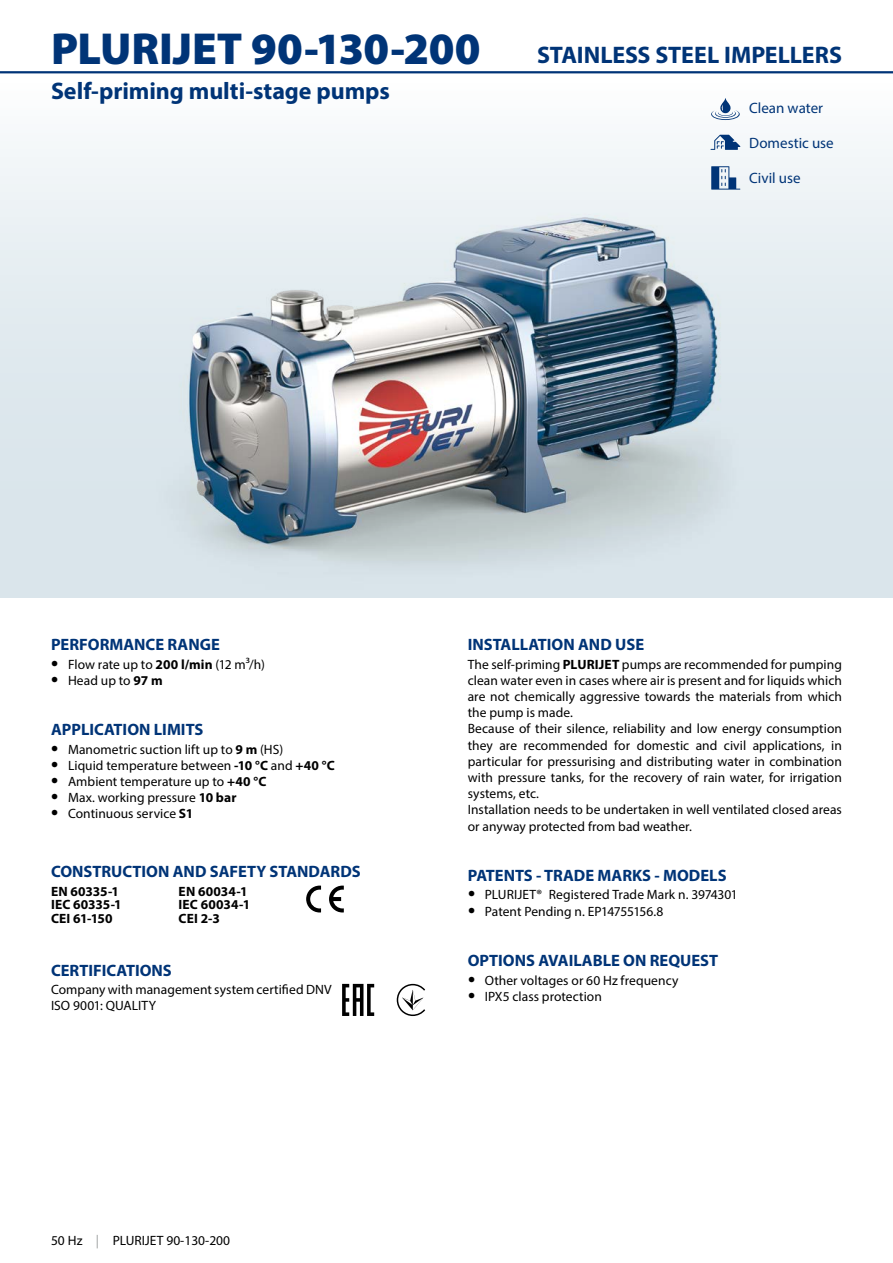
<style>
.page{position:relative;width:893px;height:1263px;background:#fff}
.page>*{position:absolute;margin:0;border:0;box-sizing:border-box;transform-origin:0 0}
.t1{font:900 45px "Myriad Pro";letter-spacing:-.005em;color:#003477}
.t2{font:700 24px "Myriad Pro";letter-spacing:-.005em;color:#003477}
.t3{font:700 16.5px "Myriad Pro";color:#003477}
.t4{font:15px "Myriad Pro";color:#003477}
.t5{font:13.5px/16.2px "Myriad Pro";letter-spacing:.005em;color:#000}
.t6{font:700 13.5px/13.5px "Myriad Pro";letter-spacing:.005em;color:#000}
.s1{font-weight:700;font-size:21px}
.s2{font-weight:700}
.s3{color:#9c9e9f}
</style>
<div class="page">
<div style="left:0;top:72px;width:893px;height:525px;background:linear-gradient(to bottom,#f7fafb,#d2e0e7)"></div>
<hr style="left:0;top:71px;width:893px;height:2px;background:#003477">
<img style="left:133px;top:203px;width:635px;height:395px">
<img style="left:189px;top:218px;width:527px;height:325px">
<svg style="left:329px;top:885px;width:15px;height:27px"></svg>
<svg style="left:306px;top:885px;width:15px;height:27px"></svg>
<svg style="left:342px;top:984px;width:32px;height:32px"></svg>
<svg style="left:397px;top:984px;width:28px;height:32px"></svg>
<svg style="left:711px;top:98px;width:29px;height:22px"></svg>
<svg style="left:710px;top:135px;width:30px;height:15px"></svg>
<svg style="left:711px;top:166px;width:29px;height:24px"></svg>
<h1 class="t1" style="left:51px;top:18px;width:431px">PLURIJET 90-130-200</h1>
<h2 class="t2" style="left:51px;top:75px;width:340px">Self-priming multi-stage pumps</h2>
<h2 class="t2" style="left:537px;top:39px;width:306px">STAINLESS STEEL IMPELLERS</h2>
<p class="t4" style="left:749px;top:99px;width:75px">Clean water</p>
<p class="t4" style="left:749px;top:134px;width:86px">Domestic use</p>
<p class="t4" style="left:749px;top:169px;width:53px">Civil use</p>
<p class="t3" style="left:51px;top:634px;width:170px">PERFORMANCE RANGE</p>
<p class="t5" style="left:51px;top:656px;width:215px"><span class="s1">•</span> Flow rate up to <span class="s2">200 l/min</span> (12 m³/h)</p>
<p class="t5" style="left:51px;top:672px;width:113px"><span class="s1">•</span> Head up to <span class="s2">97 m</span></p>
<p class="t3" style="left:51px;top:719px;width:154px">APPLICATION LIMITS</p>
<p class="t5" style="left:51px;top:741px;width:233px"><span class="s1">•</span> Manometric suction lift up to <span class="s2">9 m</span> (HS)</p>
<p class="t5" style="left:51px;top:757px;width:285px"><span class="s1">•</span> Liquid temperature between <span class="s2">-10 °C</span> and <span class="s2">+40 °C</span></p>
<p class="t5" style="left:51px;top:773px;width:217px"><span class="s1">•</span> Ambient temperature up to <span class="s2">+40 °C</span></p>
<p class="t5" style="left:51px;top:789px;width:187px"><span class="s1">•</span> Max. working pressure <span class="s2">10 bar</span></p>
<p class="t5" style="left:51px;top:805px;width:143px"><span class="s1">•</span> Continuous service <span class="s2">S1</span></p>
<p class="t3" style="left:51px;top:861px;width:311px">CONSTRUCTION AND SAFETY STANDARDS</p>
<p class="t6" style="left:51px;top:884px;width:72px">EN 60335-1<br>IEC 60335-1<br>CEI 61-150</p>
<p class="t6" style="left:179px;top:884px;width:73px">EN 60034-1<br>IEC 60034-1<br>CEI 2-3</p>
<p class="t3" style="left:51px;top:959px;width:122px">CERTIFICATIONS</p>
<p class="t5" style="left:51px;top:981px;width:282px">Company with management system certified DNV<br>ISO 9001: QUALITY</p>
<p class="t5" style="left:51px;top:1232px;width:181px">50 Hz <span class="s3">|</span> PLURIJET 90-130-200</p>
<p class="t5" style="left:51px;top:1232px;width:22px">134</p>
<p class="t3" style="left:468px;top:634px;width:178px">INSTALLATION AND USE</p>
<p class="t5" style="left:468px;top:656px;width:376px">The self-priming <span class="s2">PLURIJET</span> pumps are recommended for pumping clean water even in cases where air is present and for liquids which are not chemically aggressive towards the materials from which the pump is made.<br>Because of their silence, reliability and low energy consumption they are recommended for domestic and civil applications, in particular for pressurising and distributing water in combination with pressure tanks, for the recovery of rain water, for irrigation systems, etc.<br>Installation needs to be undertaken in well ventilated closed areas or anyway protected from bad weather.</p>
<p class="t3" style="left:468px;top:865px;width:260px">PATENTS - TRADE MARKS - MODELS</p>
<p class="t5" style="left:468px;top:886px;width:271px"><span class="s1">•</span> PLURIJET® Registered Trade Mark n. 3974301</p>
<p class="t5" style="left:468px;top:903px;width:197px"><span class="s1">•</span> Patent Pending n. EP14755156.8</p>
<p class="t3" style="left:468px;top:950px;width:252px">OPTIONS AVAILABLE ON REQUEST</p>
<p class="t5" style="left:468px;top:972px;width:212px"><span class="s1">•</span> Other voltages or 60 Hz frequency</p>
<p class="t5" style="left:468px;top:988px;width:135px"><span class="s1">•</span> IPX5 class protection</p>
</div>
